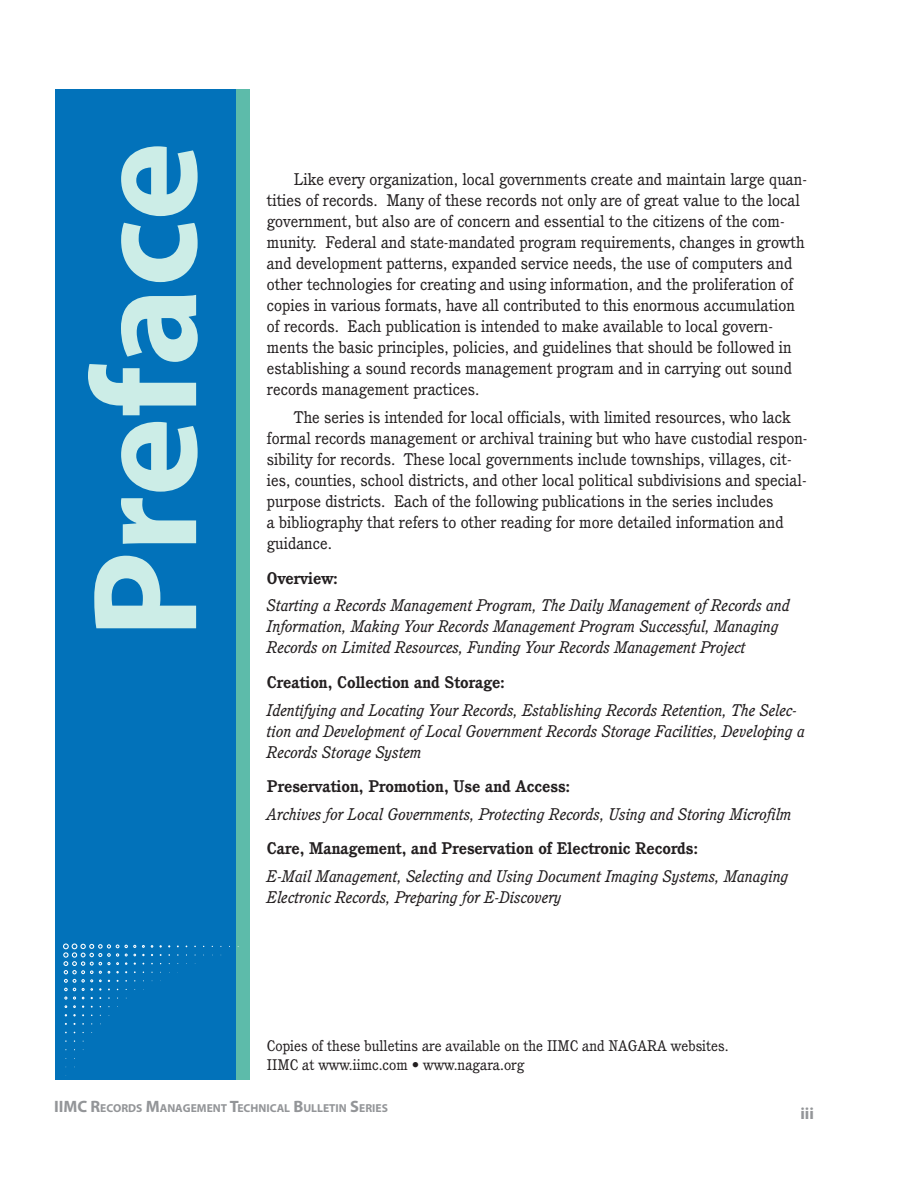
<style>
.page{position:relative;width:918px;height:1188px;background:#fff}
.page>*{position:absolute;margin:0;border:0;box-sizing:border-box;transform-origin:0 0}
.t1{font:700 150px "Myriad Pro";letter-spacing:-.01em;color:#ccede7}
.t2{font:16.5px/21px "Cushing";color:#231f20}
.t3{font:italic 16.5px/21px "Cushing";color:#231f20}
.t4{font:700 16.5px "Cushing";color:#231f20}
.t5{font:700 16.5px "Myriad Pro";color:#939598}
.t6{font:15px/19.5px "Cushing";color:#231f20}
.t7{font:700 11.55px "Myriad Pro";color:#939598}
.s1{font-size:16.5px}
</style>
<div class="page">
<div style="left:219px;top:90px;width:30px;height:990px;background:#5dbbaa"></div>
<div style="left:55px;top:90px;width:181px;height:990px;background:#0272ba"></div>
<svg style="left:63px;top:944px;width:73px;height:64px"></svg>
<h1 class="t1" style="left:48px;top:638px;width:498px;rotate:-90deg">Preface</h1>
<p class="t2" style="left:267px;top:169px;width:542px;text-indent:27px">Like every organization, local governments create and maintain large quan&shy;tities of records. Many of these records not only are of great value to the local government, but also are of concern and essential to the citizens of the com&shy;munity. Federal and state-mandated program requirements, changes in growth and development patterns, expanded service needs, the use of computers and other technologies for creating and using information, and the proliferation of copies in various formats, have all contributed to this enormous accumulation of records. Each publication is intended to make available to local govern&shy;ments the basic principles, policies, and guidelines that should be followed in establishing a sound records management program and in carrying out sound records management practices.</p>
<p class="t2" style="left:267px;top:407px;width:542px;text-indent:27px">The series is intended for local officials, with limited resources, who lack formal records management or archival training but who have custodial respon&shy;sibility for records. These local governments include townships, villages, cit&shy;ies, counties, school districts, and other local political subdivisions and special&shy;purpose districts. Each of the following publications in the series includes<br>a bibliography that refers to other reading for more detailed information and guidance.</p>
<p class="t4" style="left:267px;top:568px;width:73px">Overview:</p>
<p class="t3" style="left:267px;top:595px;width:525px">Starting a Records Management Program, The Daily Management of Records and<br>Information, Making Your Records Management Program Successful, Managing<br>Records on Limited Resources, Funding Your Records Management Project</p>
<p class="t4" style="left:267px;top:672px;width:240px">Creation, Collection and Storage:</p>
<p class="t3" style="left:267px;top:699px;width:540px">Identifying and Locating Your Records, Establishing Records Retention, The Selec&shy;tion and Development of Local Government Records Storage Facilities, Developing a<br>Records Storage System</p>
<p class="t4" style="left:267px;top:776px;width:305px">Preservation, Promotion, Use and Access:</p>
<p class="t3" style="left:267px;top:803px;width:526px">Archives for Local Governments, Protecting Records, Using and Storing Microfilm</p>
<p class="t4" style="left:267px;top:839px;width:433px">Care, Management, and Preservation of Electronic Records:</p>
<p class="t3" style="left:267px;top:866px;width:523px">E-Mail Management, Selecting and Using Document Imaging Systems, Managing<br>Electronic Records, Preparing for E-Discovery</p>
<p class="t6" style="left:267px;top:1036px;width:463px">Copies of these bulletins are available on the IIMC and NAGARA websites.<br>IIMC at www.iimc.com • www.nagara.org</p>
<p class="t7" style="left:54px;top:1101px;width:335px"><span class="s1">IIMC R</span>ECORDS <span class="s1">M</span>ANAGEMENT <span class="s1">T</span>ECHNICAL <span class="s1">B</span>ULLETIN <span class="s1">S</span>ERI ES</p>
<p class="t5" style="left:800px;top:1103px;width:15px">iii</p>
</div>
